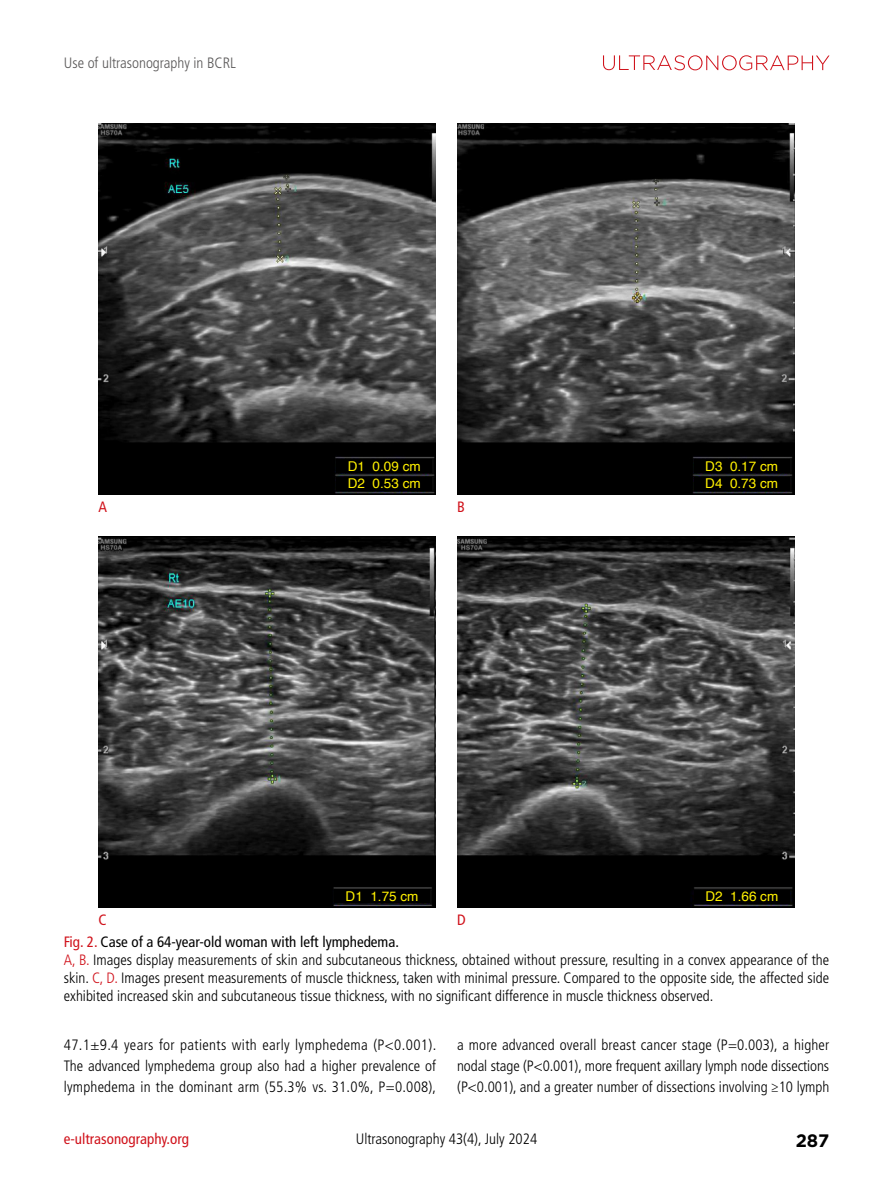
<style>
.page{position:relative;width:893px;height:1191px;background:#fff}
.page>*{position:absolute;margin:0;border:0;box-sizing:border-box;transform-origin:0 0}
.t1{font:700 18px "Gotham";color:#000}
.t2{font:300 condensed 15px/21px "Frutiger LT Std";color:#000;text-align:justify}
.t3{font:300 condensed 15px "Frutiger LT Std";color:#595757}
.t4{font:condensed 15px "Frutiger LT Std";color:#d0121b}
.t5{font:13.5px/17.7px "Helvetica";color:#fff100}
.s1{font-weight:400;color:#d0121b}
.s2{font-weight:400}
.s3{color:#d0121b}
</style>
<div class="page">
<svg style="left:603px;top:55px;width:226px;height:15px"></svg>
<img style="left:98px;top:123px;width:338px;height:372px">
<div style="left:337px;top:459px;width:95px;height:14px;background:#000"></div>
<div style="left:337px;top:477px;width:95px;height:13px;background:#000"></div>
<img style="left:457px;top:123px;width:337px;height:372px">
<div style="left:694px;top:459px;width:95px;height:14px;background:#000"></div>
<div style="left:694px;top:477px;width:95px;height:13px;background:#000"></div>
<img style="left:98px;top:536px;width:338px;height:371px">
<div style="left:334px;top:889px;width:96px;height:14px;background:#000"></div>
<img style="left:457px;top:536px;width:337px;height:371px">
<div style="left:694px;top:890px;width:95px;height:13px;background:#000"></div>
<p class="t3" style="left:64px;top:54px;width:174px">Use of ultrasonography in BCRL</p>
<p class="t5" style="left:348px;top:457px;width:74px">D1 0.09 cm<br>D2 0.53 cm</p>
<p class="t4" style="left:98px;top:498px;width:10px">A</p>
<p class="t4" style="left:457px;top:498px;width:9px">B</p>
<p class="t4" style="left:98px;top:911px;width:10px">C</p>
<p class="t5" style="left:346px;top:888px;width:74px">D1 1.75 cm</p>
<p class="t4" style="left:457px;top:911px;width:10px">D</p>
<p class="t5" style="left:705px;top:457px;width:74px">D3 0.17 cm<br>D4 0.73 cm</p>
<p class="t5" style="left:705px;top:888px;width:74px">D2 1.66 cm</p>
<p class="t2" style="left:64px;top:932px;width:767px;line-height:18px;text-align:left"><span class="s1">Fig. 2.</span> <span class="s2">Case of a 64-year-old woman with left lymphedema.<br></span><span class="s3">A, B.</span> Images display measurements of skin and subcutaneous thickness, obtained without pressure, resulting in a convex appearance of the skin. <span class="s3">C, D.</span> Images present measurements of muscle thickness, taken with minimal pressure. Compared to the opposite side, the affected side exhibited increased skin and subcutaneous tissue thickness, with no significant difference in muscle thickness observed.</p>
<p class="t2" style="left:64px;top:1034px;width:374px">47.1±9.4 years for patients with early lymphedema (P&lt;0.001).<br>The advanced lymphedema group also had a higher prevalence of lymphedema in the dominant arm (55.3% vs. 31.0%, P=0.008),</p>
<p class="t2" style="left:457px;top:1034px;width:374px">a more advanced overall breast cancer stage (P=0.003), a higher nodal stage (P&lt;0.001), more frequent axillary lymph node dissections (P&lt;0.001), and a greater number of dissections involving ≥10 lymph</p>
<p class="t4" style="left:64px;top:1130px;width:127px">e-ultrasonography.org</p>
<p class="t2" style="left:356px;top:1128px;width:183px">Ultrasonography 43(4), July 2024</p>
<p class="t1" style="left:796px;top:1130px;width:35px">287</p>
</div>
